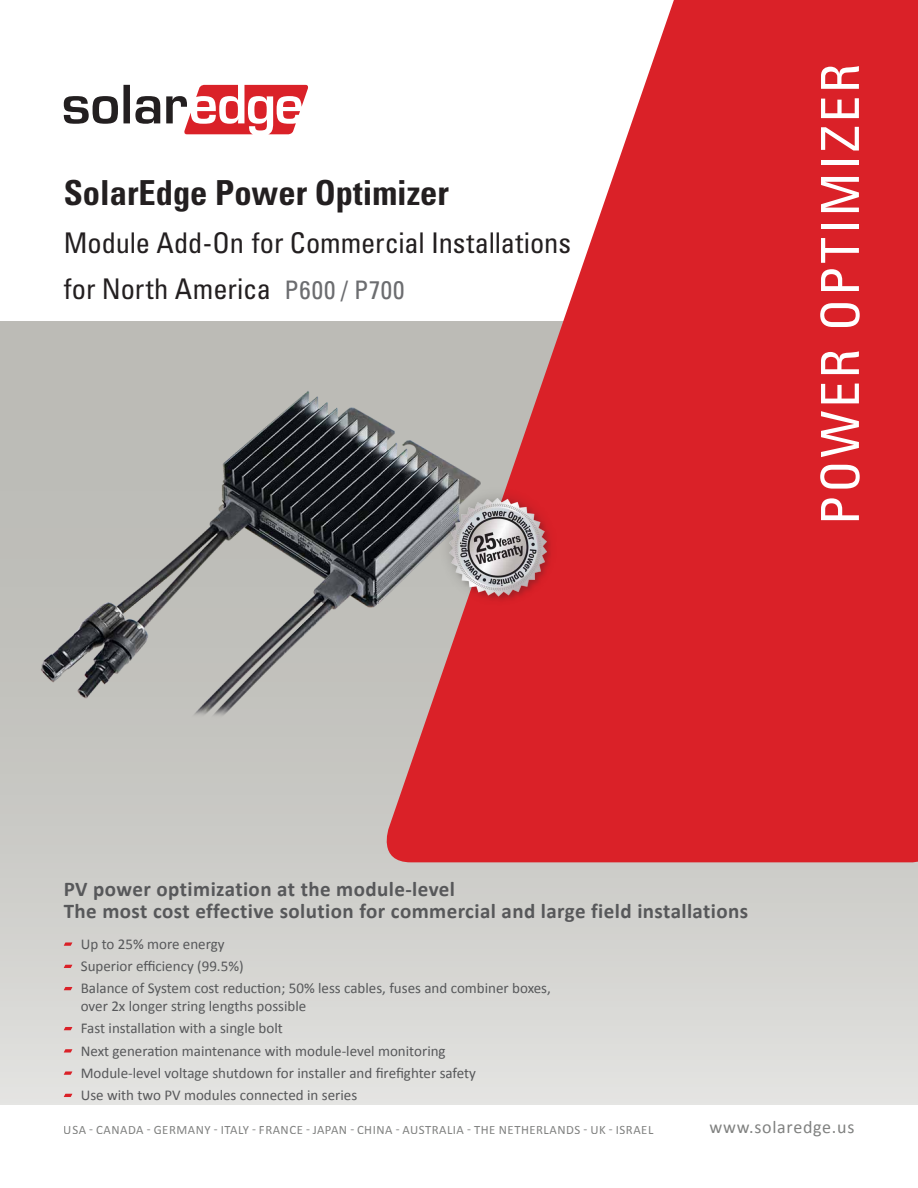
<style>
.page{position:relative;width:918px;height:1188px;background:#fff}
.page>*{position:absolute;margin:0;border:0;box-sizing:border-box;transform-origin:0 0}
.pg1_Family_vertical{font:condensed 52.5px "Univers LT Std";letter-spacing:.06em;color:#fff}
.pg1_Product_Header{font:700 condensed 34.5px "Univers LT Std";color:#231f20}
.pg1_Product_Header-2{font:condensed 28.5px "Univers LT Std";letter-spacing:-.005em;color:#231f20}
.pg1_Product_Header-3{font:condensed 25.5px "Univers LT Std";letter-spacing:.04em;color:#6c6d70}
.pg1_Text_bold{font:700 21px/22.5px "Calibri";letter-spacing:.02em;color:#57585a}
.pg1_Text_URL{font:18px "Calibri";letter-spacing:.04em;color:#808180}
.Pg1_Text_Bullets{font:15px "Calibri";color:#57585a}
.t1{font:12.75px "Calibri";letter-spacing:.04em;color:#808180}
</style>
<div class="page">
<div style="left:0;top:322px;width:918px;height:783px;background:linear-gradient(to bottom,#b4b3ae,#dbdbd8)"></div>
<svg style="left:377px;top:0;width:541px;height:862px;fill:#da2128"></svg>
<svg style="left:64px;top:85px;width:244px;height:49px"></svg>
<img style="left:30px;top:384px;width:468px;height:369px">
<div style="left:437px;top:485px;width:123px;height:123px;background:#231f20;opacity:.25"></div>
<div style="left:449px;top:497px;width:102px;height:106px;background:#231f20;opacity:.2"></div>
<img style="left:446px;top:494px;width:105px;height:105px">
<svg style="left:64px;top:942px;width:8px;height:4px"></svg>
<svg style="left:64px;top:965px;width:8px;height:3px"></svg>
<svg style="left:64px;top:987px;width:8px;height:3px"></svg>
<svg style="left:64px;top:1027px;width:8px;height:3px"></svg>
<svg style="left:64px;top:1049px;width:8px;height:4px"></svg>
<svg style="left:64px;top:1071px;width:8px;height:4px"></svg>
<svg style="left:64px;top:1094px;width:8px;height:3px"></svg>
<p class="pg1_Product_Header" style="left:64px;top:172px;width:387px">SolarEdge Power Optimizer</p>
<p class="pg1_Product_Header-2" style="left:64px;top:225px;width:509px">Module Add-On for Commercial Installations</p>
<p class="pg1_Product_Header-3" style="left:285px;top:274px;width:122px">P600 P/ 700</p>
<p class="pg1_Product_Header-2" style="left:64px;top:271px;width:209px">for North America</p>
<p class="pg1_Family_vertical" style="left:807px;top:525px;width:463px;rotate:-90deg">POWER OPTIMIZER</p>
<p class="pg1_Text_bold" style="left:64px;top:877px;width:686px">PV power optimization at the module-level<br>The most cost effective solution for commercial and large field installations</p>
<p class="Pg1_Text_Bullets" style="left:81px;top:934px;width:145px">Up to 25% more energy</p>
<p class="Pg1_Text_Bullets" style="left:81px;top:957px;width:164px">Superior efficiency )99.5%(</p>
<p class="Pg1_Text_Bullets" style="left:81px;top:979px;width:472px">Balance of System cost reduction; 50% less cables, fuses and combiner boxes,</p>
<p class="Pg1_Text_Bullets" style="left:81px;top:997px;width:227px">over x2 longer string lengths possible</p>
<p class="Pg1_Text_Bullets" style="left:81px;top:1019px;width:204px">Fast installation with a single bolt</p>
<p class="Pg1_Text_Bullets" style="left:81px;top:1041px;width:366px">Next generation maintenance with module-level monitoring</p>
<p class="Pg1_Text_Bullets" style="left:81px;top:1064px;width:397px">Module-level voltage shutdown for installer and firefighter safety</p>
<p class="Pg1_Text_Bullets" style="left:81px;top:1086px;width:278px">Use with two PV modules connected in series</p>
<p class="pg1_Text_URL" style="left:709px;top:1116px;width:146px">www.solaredge.us</p>
<p class="t1" style="left:64px;top:1121px;width:591px">USA - CANADA - GERMANY - ITALY - FRANCE - JAPAN - CHINA - AUSTRALIA - THE NETHERLANDS - UK - ISRAEL</p>
</div>
